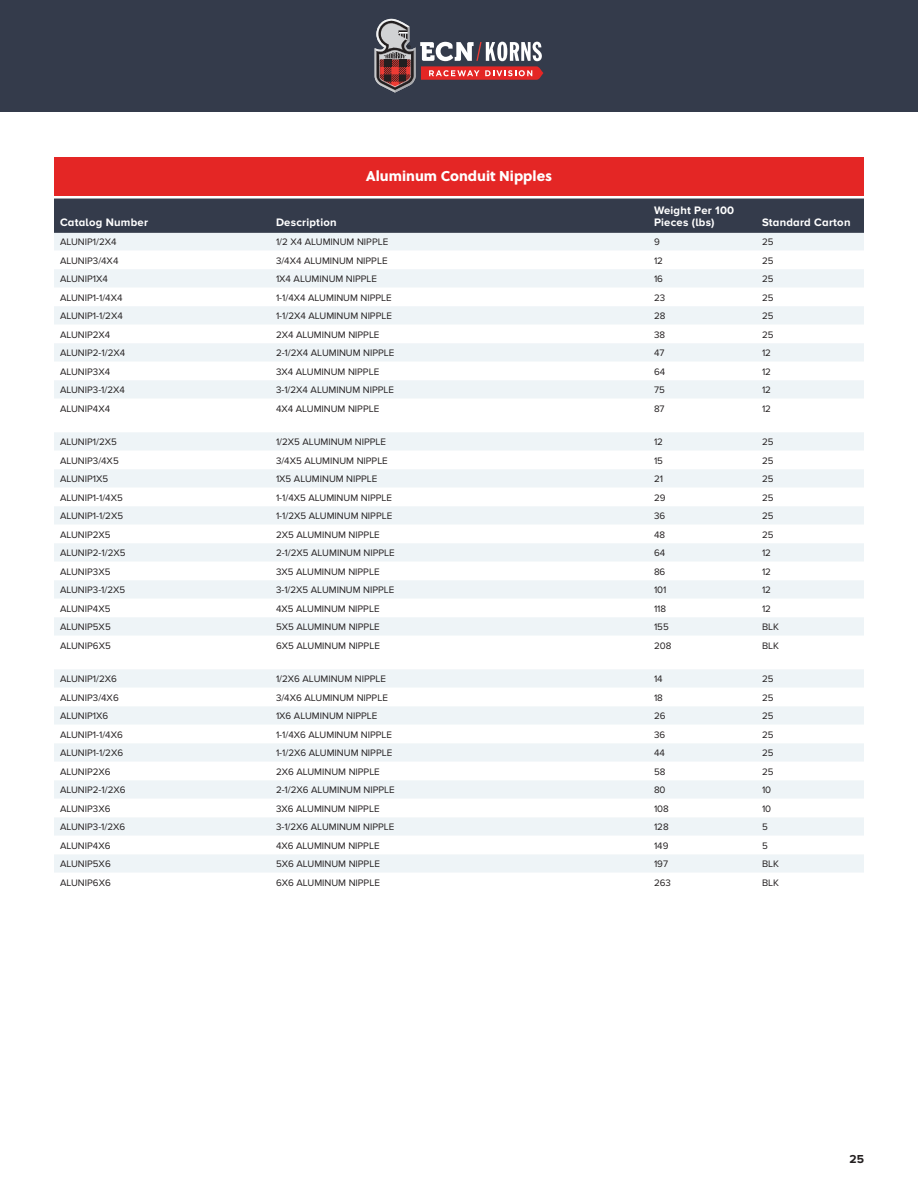
<style>
.page{position:relative;width:918px;height:1188px;background:#fff}
.page>*{position:absolute;margin:0;border:0;box-sizing:border-box;transform-origin:0 0}
.t1{font:800 14.25px "Soleil";color:#fff}
.t2{font:700 12px "Proxima Nova";color:#231f20}
.t3{font:700 11.25px/12px "Proxima Nova A";letter-spacing:.02em;color:#fff}
.t4{font:9.75px "Proxima Nova";color:#231f20}
</style>
<div class="page">
<div style="left:0;top:0;width:918px;height:112px;background:#343b4b"></div>
<svg style="left:375px;top:19px;width:168px;height:74px"></svg>
<div style="left:54px;top:199px;width:810px;height:34px;background:#343b4b"></div>
<div style="left:54px;top:233px;width:810px;height:17px;background:#eef4f7"></div>
<svg style="left:54px;top:269px;width:810px;height:603px;fill:#f6f9fa"></svg>
<div style="left:54px;top:157px;width:810px;height:39px;background:#e42625"></div>
<p class="t3" style="left:60px;top:216px;width:90px">Catalog Number</p>
<p class="t3" style="left:276px;top:216px;width:62px">Description</p>
<h1 class="t1" style="left:366px;top:164px;width:188px">Aluminum Conduit Nipples</h1>
<p class="t3" style="left:654px;top:204px;width:82px">Weight Per 100<br>Pieces (lbs)</p>
<p class="t3" style="left:762px;top:216px;width:90px">Standard Carton</p>
<p class="t4" style="left:60px;top:236px;width:58px">ALUNIP1/2X4</p>
<p class="t4" style="left:276px;top:236px;width:114px">1/2 X4 ALUMINUM NIPPLE</p>
<p class="t4" style="left:654px;top:236px;width:7px">9</p>
<p class="t4" style="left:762px;top:236px;width:13px">25</p>
<p class="t4" style="left:60px;top:255px;width:60px">ALUNIP3/4X4</p>
<p class="t4" style="left:276px;top:255px;width:113px">3/4X4 ALUMINUM NIPPLE</p>
<p class="t4" style="left:654px;top:255px;width:11px">12</p>
<p class="t4" style="left:762px;top:255px;width:13px">25</p>
<p class="t4" style="left:60px;top:273px;width:50px">ALUNIP1X4</p>
<p class="t4" style="left:276px;top:273px;width:103px">1X4 ALUMINUM NIPPLE</p>
<p class="t4" style="left:654px;top:273px;width:11px">16</p>
<p class="t4" style="left:762px;top:273px;width:13px">25</p>
<p class="t4" style="left:60px;top:292px;width:64px">ALUNIP1-1/4X4</p>
<p class="t4" style="left:276px;top:292px;width:117px">1-1/4X4 ALUMINUM NIPPLE</p>
<p class="t4" style="left:654px;top:292px;width:13px">23</p>
<p class="t4" style="left:762px;top:292px;width:13px">25</p>
<p class="t4" style="left:60px;top:310px;width:64px">ALUNIP1-1/2X4</p>
<p class="t4" style="left:276px;top:310px;width:117px">1-1/2X4 ALUMINUM NIPPLE</p>
<p class="t4" style="left:654px;top:310px;width:13px">28</p>
<p class="t4" style="left:762px;top:310px;width:13px">25</p>
<p class="t4" style="left:60px;top:329px;width:52px">ALUNIP2X4</p>
<p class="t4" style="left:276px;top:329px;width:105px">2X4 ALUMINUM NIPPLE</p>
<p class="t4" style="left:654px;top:329px;width:13px">38</p>
<p class="t4" style="left:762px;top:329px;width:13px">25</p>
<p class="t4" style="left:60px;top:347px;width:67px">ALUNIP2-1/2X4</p>
<p class="t4" style="left:276px;top:347px;width:120px">2-1/2X4 ALUMINUM NIPPLE</p>
<p class="t4" style="left:654px;top:347px;width:12px">47</p>
<p class="t4" style="left:762px;top:347px;width:11px">12</p>
<p class="t4" style="left:60px;top:366px;width:52px">ALUNIP3X4</p>
<p class="t4" style="left:276px;top:366px;width:105px">3X4 ALUMINUM NIPPLE</p>
<p class="t4" style="left:654px;top:366px;width:13px">64</p>
<p class="t4" style="left:762px;top:366px;width:11px">12</p>
<p class="t4" style="left:60px;top:384px;width:66px">ALUNIP3-1/2X4</p>
<p class="t4" style="left:276px;top:384px;width:120px">3-1/2X4 ALUMINUM NIPPLE</p>
<p class="t4" style="left:654px;top:384px;width:12px">75</p>
<p class="t4" style="left:762px;top:384px;width:11px">12</p>
<p class="t4" style="left:60px;top:403px;width:52px">ALUNIP4X4</p>
<p class="t4" style="left:276px;top:403px;width:105px">4X4 ALUMINUM NIPPLE</p>
<p class="t4" style="left:654px;top:403px;width:12px">87</p>
<p class="t4" style="left:762px;top:403px;width:11px">12</p>
<p class="t4" style="left:60px;top:436px;width:58px">ALUNIP1/2X5</p>
<p class="t4" style="left:276px;top:436px;width:112px">1/2X5 ALUMINUM NIPPLE</p>
<p class="t4" style="left:654px;top:436px;width:11px">12</p>
<p class="t4" style="left:762px;top:436px;width:13px">25</p>
<p class="t4" style="left:60px;top:455px;width:60px">ALUNIP3/4X5</p>
<p class="t4" style="left:276px;top:455px;width:113px">3/4X5 ALUMINUM NIPPLE</p>
<p class="t4" style="left:654px;top:455px;width:11px">15</p>
<p class="t4" style="left:762px;top:455px;width:13px">25</p>
<p class="t4" style="left:60px;top:473px;width:50px">ALUNIP1X5</p>
<p class="t4" style="left:276px;top:473px;width:103px">1X5 ALUMINUM NIPPLE</p>
<p class="t4" style="left:654px;top:473px;width:11px">21</p>
<p class="t4" style="left:762px;top:473px;width:13px">25</p>
<p class="t4" style="left:60px;top:492px;width:64px">ALUNIP1-1/4X5</p>
<p class="t4" style="left:276px;top:492px;width:117px">1-1/4X5 ALUMINUM NIPPLE</p>
<p class="t4" style="left:654px;top:492px;width:13px">29</p>
<p class="t4" style="left:762px;top:492px;width:13px">25</p>
<p class="t4" style="left:60px;top:510px;width:65px">ALUNIP1-1/2X5</p>
<p class="t4" style="left:276px;top:510px;width:118px">1-1/2X5 ALUMINUM NIPPLE</p>
<p class="t4" style="left:654px;top:510px;width:13px">36</p>
<p class="t4" style="left:762px;top:510px;width:13px">25</p>
<p class="t4" style="left:60px;top:529px;width:52px">ALUNIP2X5</p>
<p class="t4" style="left:276px;top:529px;width:105px">2X5 ALUMINUM NIPPLE</p>
<p class="t4" style="left:654px;top:529px;width:13px">48</p>
<p class="t4" style="left:762px;top:529px;width:13px">25</p>
<p class="t4" style="left:60px;top:547px;width:67px">ALUNIP2-1/2X5</p>
<p class="t4" style="left:276px;top:547px;width:120px">2-1/2X5 ALUMINUM NIPPLE</p>
<p class="t4" style="left:654px;top:547px;width:13px">64</p>
<p class="t4" style="left:762px;top:547px;width:11px">12</p>
<p class="t4" style="left:60px;top:566px;width:52px">ALUNIP3X5</p>
<p class="t4" style="left:276px;top:566px;width:105px">3X5 ALUMINUM NIPPLE</p>
<p class="t4" style="left:654px;top:566px;width:13px">86</p>
<p class="t4" style="left:762px;top:566px;width:11px">12</p>
<p class="t4" style="left:60px;top:584px;width:67px">ALUNIP3-1/2X5</p>
<p class="t4" style="left:276px;top:584px;width:120px">3-1/2X5 ALUMINUM NIPPLE</p>
<p class="t4" style="left:654px;top:584px;width:14px">101</p>
<p class="t4" style="left:762px;top:584px;width:11px">12</p>
<p class="t4" style="left:60px;top:603px;width:52px">ALUNIP4X5</p>
<p class="t4" style="left:276px;top:603px;width:105px">4X5 ALUMINUM NIPPLE</p>
<p class="t4" style="left:654px;top:603px;width:14px">118</p>
<p class="t4" style="left:762px;top:603px;width:11px">12</p>
<p class="t4" style="left:60px;top:621px;width:52px">ALUNIP5X5</p>
<p class="t4" style="left:276px;top:621px;width:105px">5X5 ALUMINUM NIPPLE</p>
<p class="t4" style="left:654px;top:621px;width:16px">155</p>
<p class="t4" style="left:762px;top:621px;width:18px">BLK</p>
<p class="t4" style="left:60px;top:640px;width:52px">ALUNIP6X5</p>
<p class="t4" style="left:276px;top:640px;width:105px">6X5 ALUMINUM NIPPLE</p>
<p class="t4" style="left:654px;top:640px;width:19px">208</p>
<p class="t4" style="left:762px;top:640px;width:18px">BLK</p>
<p class="t4" style="left:60px;top:673px;width:58px">ALUNIP1/2X6</p>
<p class="t4" style="left:276px;top:673px;width:112px">1/2X6 ALUMINUM NIPPLE</p>
<p class="t4" style="left:654px;top:673px;width:10px">14</p>
<p class="t4" style="left:762px;top:673px;width:13px">25</p>
<p class="t4" style="left:60px;top:692px;width:60px">ALUNIP3/4X6</p>
<p class="t4" style="left:276px;top:692px;width:113px">3/4X6 ALUMINUM NIPPLE</p>
<p class="t4" style="left:654px;top:692px;width:10px">18</p>
<p class="t4" style="left:762px;top:692px;width:13px">25</p>
<p class="t4" style="left:60px;top:710px;width:50px">ALUNIP1X6</p>
<p class="t4" style="left:276px;top:710px;width:103px">1X6 ALUMINUM NIPPLE</p>
<p class="t4" style="left:654px;top:710px;width:13px">26</p>
<p class="t4" style="left:762px;top:710px;width:13px">25</p>
<p class="t4" style="left:60px;top:729px;width:64px">ALUNIP1-1/4X6</p>
<p class="t4" style="left:276px;top:729px;width:117px">1-1/4X6 ALUMINUM NIPPLE</p>
<p class="t4" style="left:654px;top:729px;width:13px">36</p>
<p class="t4" style="left:762px;top:729px;width:13px">25</p>
<p class="t4" style="left:60px;top:747px;width:65px">ALUNIP1-1/2X6</p>
<p class="t4" style="left:276px;top:747px;width:118px">1-1/2X6 ALUMINUM NIPPLE</p>
<p class="t4" style="left:654px;top:747px;width:12px">44</p>
<p class="t4" style="left:762px;top:747px;width:13px">25</p>
<p class="t4" style="left:60px;top:766px;width:52px">ALUNIP2X6</p>
<p class="t4" style="left:276px;top:766px;width:105px">2X6 ALUMINUM NIPPLE</p>
<p class="t4" style="left:654px;top:766px;width:13px">58</p>
<p class="t4" style="left:762px;top:766px;width:13px">25</p>
<p class="t4" style="left:60px;top:784px;width:67px">ALUNIP2-1/2X6</p>
<p class="t4" style="left:276px;top:784px;width:120px">2-1/2X6 ALUMINUM NIPPLE</p>
<p class="t4" style="left:654px;top:784px;width:13px">80</p>
<p class="t4" style="left:762px;top:784px;width:11px">10</p>
<p class="t4" style="left:60px;top:803px;width:52px">ALUNIP3X6</p>
<p class="t4" style="left:276px;top:803px;width:105px">3X6 ALUMINUM NIPPLE</p>
<p class="t4" style="left:654px;top:803px;width:16px">108</p>
<p class="t4" style="left:762px;top:803px;width:11px">10</p>
<p class="t4" style="left:60px;top:821px;width:67px">ALUNIP3-1/2X6</p>
<p class="t4" style="left:276px;top:821px;width:120px">3-1/2X6 ALUMINUM NIPPLE</p>
<p class="t4" style="left:654px;top:821px;width:16px">128</p>
<p class="t4" style="left:762px;top:821px;width:7px">5</p>
<p class="t4" style="left:60px;top:840px;width:52px">ALUNIP4X6</p>
<p class="t4" style="left:276px;top:840px;width:105px">4X6 ALUMINUM NIPPLE</p>
<p class="t4" style="left:654px;top:840px;width:16px">149</p>
<p class="t4" style="left:762px;top:840px;width:7px">5</p>
<p class="t4" style="left:60px;top:859px;width:52px">ALUNIP5X6</p>
<p class="t4" style="left:276px;top:859px;width:105px">5X6 ALUMINUM NIPPLE</p>
<p class="t4" style="left:654px;top:859px;width:16px">197</p>
<p class="t4" style="left:762px;top:859px;width:18px">BLK</p>
<p class="t4" style="left:60px;top:877px;width:52px">ALUNIP6X6</p>
<p class="t4" style="left:276px;top:877px;width:105px">6X6 ALUMINUM NIPPLE</p>
<p class="t4" style="left:654px;top:877px;width:18px">263</p>
<p class="t4" style="left:762px;top:877px;width:18px">BLK</p>
<p class="t2" style="left:850px;top:1152px;width:16px">25</p>
</div>
